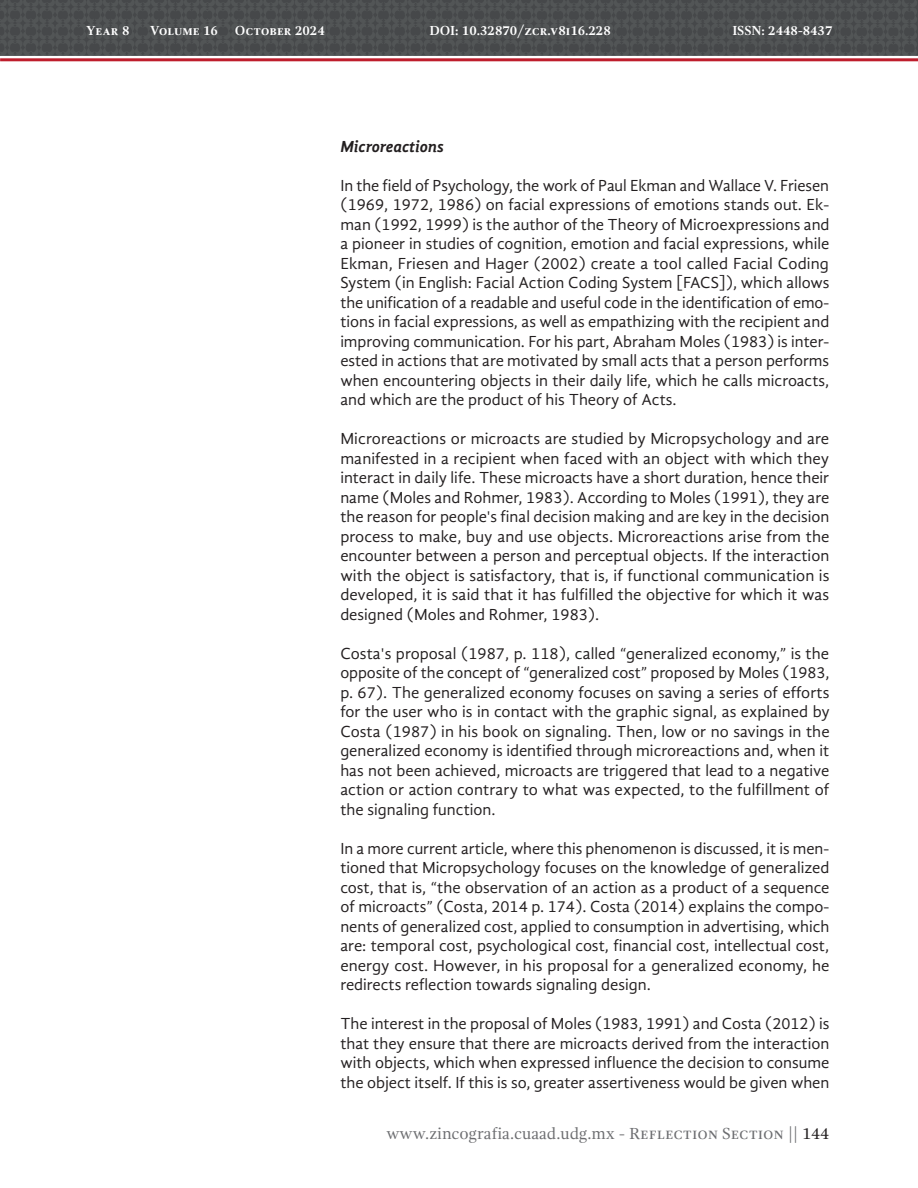
<style>
.page{position:relative;width:918px;height:1188px;background:#fff}
.page>*{position:absolute;margin:0;border:0;box-sizing:border-box;transform-origin:0 0}
.CUERPO{font:16.5px/19.5px "Gandhi Sans";color:#231f20;text-align:justify}
.t1{font:16.5px "Gandhi Serif";color:#6c6d70}
.CUERPO-2{font:italic 700 16.5px "Gandhi Sans";letter-spacing:-.01em;color:#231f20}
.t2{font:700 13.5px "Gandhi Serif";color:#fff}
.s1{color:#231f20}
</style>
<div class="page">
<div style="left:0;top:0;width:918px;height:56px;background:#4c4f50"></div>
<hr style="left:0;top:58px;width:918px;height:3px;background:#be1d2c">
<p class="t2" style="left:86px;top:23px;width:45px">Year 8</p>
<p class="t2" style="left:150px;top:23px;width:70px">Volume 16</p>
<p class="t2" style="left:235px;top:23px;width:91px">October 2024</p>
<p class="t2" style="left:429px;top:23px;width:183px">DOI: 10.32870/zcr.v8i16.228</p>
<p class="t2" style="left:732px;top:23px;width:102px">ISSN: 2448-8437</p>
<p class="CUERPO-2" style="left:340px;top:136px;width:105px">Microreactions</p>
<p class="CUERPO" style="left:340px;top:175px;width:491px">In the field of Psychology, the work of Paul Ekman and Wallace V. Friesen (1969, 1972, 1986) on facial expressions of emotions stands out. Ek&shy;man (1992, 1999) is the author of the Theory of Microexpressions and a pioneer in studies of cognition, emotion and facial expressions, while Ekman, Friesen and Hager (2002) create a tool called Facial Coding System (in English: Facial Action Coding System [FACS]), which allows the unification of a readable and useful code in the identification of emo&shy;tions in facial expressions, as well as empathizing with the recipient and improving communication. For his part, Abraham Moles (1983) is inter&shy;ested in actions that are motivated by small acts that a person performs when encountering objects in their daily life, which he calls microacts, and which are the product of his Theory of Acts.</p>
<p class="CUERPO" style="left:340px;top:429px;width:491px">Microreactions or microacts are studied by Micropsychology and are manifested in a recipient when faced with an object with which they interact in daily life. These microacts have a short duration, hence their name (Moles and Rohmer, 1983). According to Moles (1991), they are the reason for people's final decision making and are key in the decision process to make, buy and use objects. Microreactions arise from the encounter between a person and perceptual objects. If the interaction with the object is satisfactory, that is, if functional communication is developed, it is said that it has fulfilled the objective for which it was designed (Moles and Rohmer, 1983).</p>
<p class="CUERPO" style="left:340px;top:643px;width:491px">Costa's proposal (1987, p. 118), called “generalized economy,” is the opposite of the concept of “generalized cost” proposed by Moles (1983, p. 67). The generalized economy focuses on saving a series of efforts for the user who is in contact with the graphic signal, as explained by Costa (1987) in his book on signaling. Then, low or no savings in the generalized economy is identified through microreactions and, when it has not been achieved, microacts are triggered that lead to a negative action or action contrary to what was expected, to the fulfillment of the signaling function.</p>
<p class="CUERPO" style="left:340px;top:838px;width:491px">In a more current article, where this phenomenon is discussed, it is men&shy;tioned that Micropsychology focuses on the knowledge of generalized cost, that is, “the observation of an action as a product of a sequence of microacts” (Costa, 2014 p. 174). Costa (2014) explains the compo&shy;nents of generalized cost, applied to consumption in advertising, which are: temporal cost, psychological cost, financial cost, intellectual cost, energy cost. However, in his proposal for a generalized economy, he redirects reflection towards signaling design.</p>
<p class="CUERPO" style="left:340px;top:1014px;width:491px">The interest in the proposal of Moles (1983, 1991) and Costa (2012) is that they ensure that there are microacts derived from the interaction with objects, which when expressed influence the decision to consume the object itself. If this is so, greater assertiveness would be given when</p>
<p class="t1" style="left:386px;top:1124px;width:444px">www.zincografia.cuaad.udg.mx - Reflection Section || <span class="s1">144</span></p>
</div>
